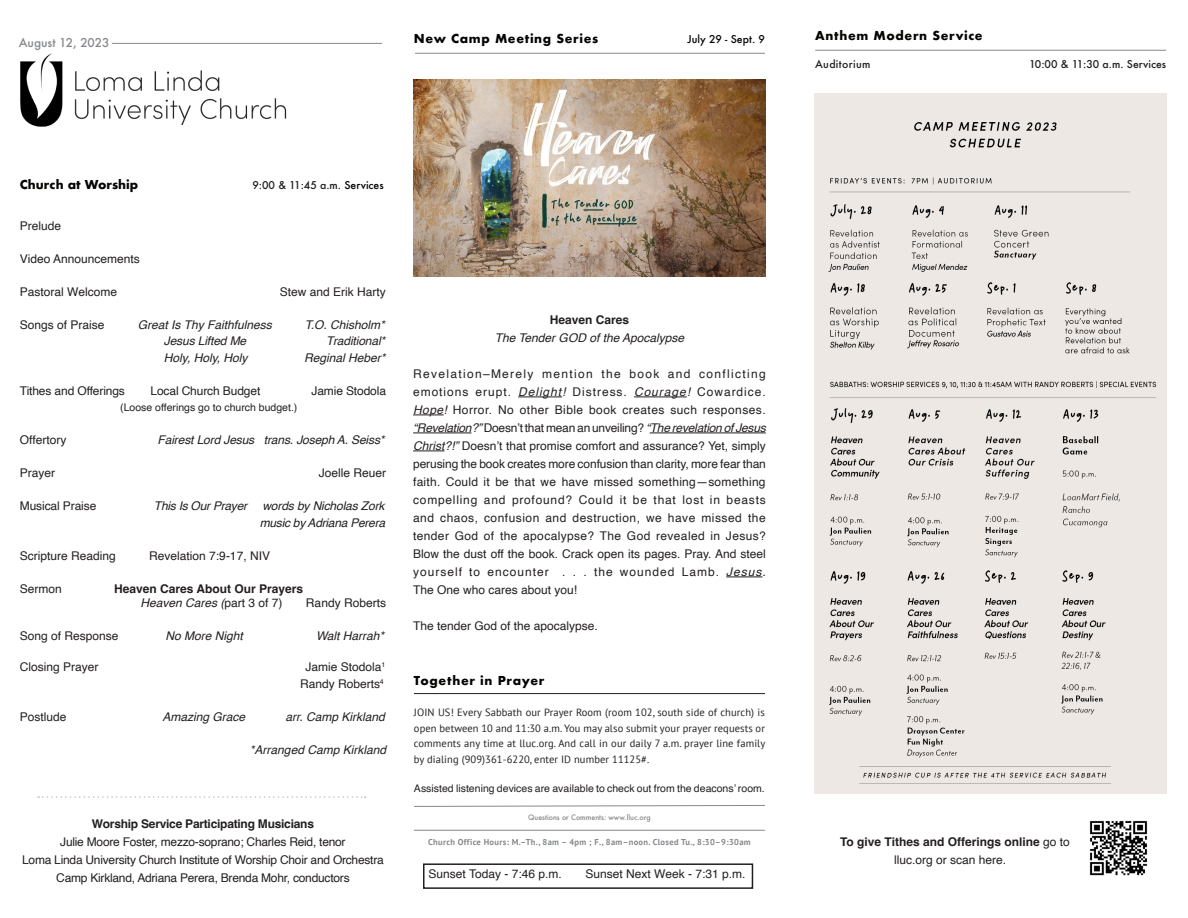
<style>
.page{position:relative;width:1188px;height:918px;background:#fff}
.page>*{position:absolute;margin:0;border:0;box-sizing:border-box;transform-origin:0 0}
.S__School_Options{font:12px/18px "Helvetica";color:#231f20;text-align:justify}
.t1{font:italic 12px "Helvetica";color:#231f20}
.S__School_Options-2{font:12px "Helvetica";letter-spacing:-.02em;color:#231f20}
.t2{font:700 12px/14.4px "Helvetica";color:#231f20;text-align:center}
.t3{font:700 12px "Futura";letter-spacing:.05em;color:#040503}
.t4{font:italic 12px/16.5px "Helvetica";letter-spacing:-.02em;color:#231f20}
.t5{font:700 12px "Helvetica";letter-spacing:-.02em;color:#231f20}
.t6{font:700 12px "Futura";color:#040503}
.t7{font:500 11.85px "Futura";color:#86888b}
.t8{font:10.5px/15.8px "PT Sans";letter-spacing:.01em;color:#231f20;text-align:justify}
.t9{font:10.5px "Helvetica";color:#231f20}
.t10{font:500 10.5px "Futura";color:#231f20}
.t11{font:500 10.5px "Futura";color:#040503}
.t12{font:500 10.5px "Futura";letter-spacing:.03em;color:#231f20}
.t13{font:700 8.55px "PT Sans";letter-spacing:.04em;color:#86888b}
.t14{font:500 7.35px "Futura";color:#86888b}
.s1{color:#040503}
.s2{font-weight:400;font-style:italic}
.s3{font-weight:400}
.s4{font-style:italic}
</style>
<div class="page">
<hr style="left:112px;top:43px;width:270px;height:1px;background:#86888b">
<hr style="left:815px;top:50px;width:351px;height:1px;background:#86888b">
<img style="left:20px;top:53px;width:267px;height:74px">
<svg style="left:38px;top:796px;width:328px;height:2px"></svg>
<hr style="left:518px;top:397px;width:44px;height:1px;background:#231f20">
<hr style="left:634px;top:397px;width:53px;height:1px;background:#231f20">
<hr style="left:413px;top:415px;width:31px;height:1px;background:#231f20">
<hr style="left:413px;top:433px;width:58px;height:1px;background:#231f20">
<hr style="left:650px;top:433px;width:116px;height:1px;background:#231f20">
<hr style="left:413px;top:451px;width:31px;height:1px;background:#231f20">
<hr style="left:726px;top:577px;width:36px;height:1px;background:#231f20">
<hr style="left:415px;top:53px;width:350px;height:1px;background:#86888b">
<img style="left:414px;top:80px;width:351px;height:196px">
<hr style="left:414px;top:693px;width:351px;height:1px;background:#231f20">
<hr style="left:414px;top:830px;width:351px;height:1px;background:#86888b">
<svg style="left:414px;top:805px;width:351px;height:2px"></svg>
<img style="left:815px;top:94px;width:351px;height:699px">
<div style="left:423px;top:863px;width:330px;height:26px;border:2px solid #231f20"></div>
<img style="left:1089px;top:820px;width:59px;height:56px">
<p class="t7" style="left:19px;top:35px;width:92px">August 12, 2023</p>
<p class="t3" style="left:414px;top:30px;width:186px">New Camp Meeting Series</p>
<p class="t11" style="left:687px;top:32px;width:79px">July 29 - Sept. 9</p>
<p class="t6" style="left:20px;top:176px;width:120px">Church at Worship</p>
<p class="t10" style="left:252px;top:178px;width:133px">9:00 &amp; 11:45 a.m. <span class="s1">Services</span></p>
<p class="S__School_Options" style="left:20px;top:217px;width:43px">Prelude</p>
<p class="S__School_Options" style="left:20px;top:250px;width:121px">Video Announcements</p>
<p class="S__School_Options" style="left:20px;top:283px;width:99px">Pastoral Welcome</p>
<p class="S__School_Options" style="left:280px;top:283px;width:108px">Stew and Erik Harty</p>
<p class="S__School_Options" style="left:20px;top:316px;width:86px">Songs of Praise</p>
<p class="t1" style="left:138px;top:315px;width:135px">Great Is Thy Faithfulness</p>
<p class="t1" style="left:305px;top:315px;width:82px">T.O. Chisholm*</p>
<p class="t1" style="left:164px;top:332px;width:84px">Jesus Lifted Me</p>
<p class="t1" style="left:326px;top:332px;width:60px">Traditional*</p>
<p class="t1" style="left:164px;top:348px;width:85px">Holy, Holy, Holy</p>
<p class="t1" style="left:304px;top:348px;width:83px">Reginal Heber*</p>
<p class="S__School_Options" style="left:20px;top:382px;width:107px">Tithes and Offerings</p>
<p class="S__School_Options" style="left:150px;top:382px;width:111px">Local Church Budget</p>
<p class="S__School_Options" style="left:312px;top:382px;width:76px">Jamie Stodola</p>
<p class="t9" style="left:120px;top:400px;width:179px">(Loose offerings go to church budget.)</p>
<p class="S__School_Options" style="left:20px;top:432px;width:48px">Offertory</p>
<p class="t1" style="left:158px;top:431px;width:228px">Fairest Lord Jesus trans. Joseph A. Seiss*</p>
<p class="S__School_Options" style="left:20px;top:465px;width:37px">Prayer</p>
<p class="S__School_Options" style="left:319px;top:465px;width:69px">Joelle Reuer</p>
<p class="S__School_Options" style="left:20px;top:498px;width:78px">Musical Praise</p>
<p class="t4" style="left:154px;top:498px;width:95px">This Is Our Prayer</p>
<p class="t4" style="left:260px;top:498px;width:127px">words by Nicholas Zork music by Adriana Perera</p>
<p class="S__School_Options" style="left:20px;top:547px;width:98px">Scripture Reading</p>
<p class="S__School_Options" style="left:149px;top:547px;width:122px">Revelation 7:9-17, NIV</p>
<p class="S__School_Options" style="left:20px;top:580px;width:44px">Sermon</p>
<p class="t2" style="left:114px;top:583px;width:190px">Heaven Cares About Our Prayers<br><span class="s2">Heaven Cares (</span><span class="s3">part 3 of 7)</span></p>
<p class="S__School_Options" style="left:306px;top:594px;width:82px">Randy Roberts</p>
<p class="S__School_Options" style="left:20px;top:627px;width:100px">Song of Response</p>
<p class="t1" style="left:165px;top:627px;width:79px">No More Night</p>
<p class="t1" style="left:316px;top:627px;width:70px">Walt Harrah*</p>
<p class="S__School_Options" style="left:20px;top:658px;width:80px">Closing Prayer</p>
<p class="S__School_Options" style="left:305px;top:658px;width:81px">Jamie Stodola<sup>1</sup></p>
<p class="S__School_Options" style="left:300px;top:675px;width:85px">Randy Roberts<sup>4</sup></p>
<p class="S__School_Options" style="left:20px;top:708px;width:48px">Postlude</p>
<p class="t1" style="left:163px;top:707px;width:84px">Amazing Grace</p>
<p class="t1" style="left:285px;top:707px;width:101px">arr. Camp Kirkland</p>
<p class="t1" style="left:250px;top:740px;width:138px">*Arranged Camp Kirkland</p>
<p class="t5" style="left:92px;top:816px;width:224px">Worship Service Participating Musicians</p>
<p class="S__School_Options-2" style="left:60px;top:833px;width:287px">Julie Moore Foster, mezzo-soprano; Charles Reid, tenor</p>
<p class="S__School_Options-2" style="left:22px;top:851px;width:363px">Loma Linda University Church Institute of Worship Choir and Orchestra</p>
<p class="S__School_Options-2" style="left:56px;top:869px;width:295px">Camp Kirkland, Adriana Perera, Brenda Mohr, conductors</p>
<p class="t2" style="left:550px;top:314px;width:81px">Heaven Cares</p>
<p class="t1" style="left:495px;top:328px;width:191px">The Tender GOD of the Apocalypse</p>
<p class="S__School_Options" style="left:413px;top:365px;width:354px">Revelation–Merely mention the book and conflicting emotions erupt. <span class="s4">Delight!</span> Distress. <span class="s4">Courage!</span> Cowardice.<br><span class="s4">Hope!</span> Horror. No other Bible book creates such responses.</p>
<p class="S__School_Options" style="left:413px;top:419px;width:354px"><span class="s4">“Revelation?”</span> Doesn’t that mean an unveiling? <span class="s4">“The revelation of Jesus Christ?!”</span> Doesn’t that promise comfort and assurance? Yet, simply perusing the book creates more confusion than clarity, more fear than</p>
<p class="S__School_Options" style="left:413px;top:473px;width:354px">faith. Could it be that we have missed something—something compelling and profound? Could it be that lost in beasts and chaos, confusion and destruction, we have missed the tender God of the apocalypse? The God revealed in Jesus?</p>
<p class="S__School_Options" style="left:413px;top:545px;width:354px">Blow the dust off the book. Crack open its pages. Pray. And steel yourself to encounter . . . the wounded Lamb. <span class="s4">Jesus.<br></span>The One who cares about you!</p>
<p class="S__School_Options" style="left:413px;top:617px;width:186px">The tender God of the apocalypse.</p>
<p class="t3" style="left:414px;top:672px;width:132px">Together in Prayer</p>
<p class="t8" style="left:414px;top:704px;width:353px">JOIN US! Every Sabbath our Prayer Room (room 102, south side of church) is open between 10 and 11:30 a.m. You may also submit your prayer requests or comments any time at lluc.org. And call in our daily 7 a.m. prayer line family by dialing (909)361-6220, enter ID number 11125#.</p>
<p class="t9" style="left:414px;top:780px;width:352px">Assisted listening devices are available to check out from the deacons’ room.</p>
<p class="t14" style="left:528px;top:812px;width:124px">Questions or Comments: www.lluc.org</p>
<p class="t13" style="left:428px;top:836px;width:324px">Church Office Hours: M.–Th., 8am – 4pm ; F., 8am–noon. Closed Tu., 8:30–9:30am</p>
<p class="S__School_Options" style="left:429px;top:866px;width:135px">Sunset Today - 7:46 p.m.</p>
<p class="S__School_Options" style="left:586px;top:866px;width:161px">Sunset Next Week - 7:31 p.m.</p>
<p class="t3" style="left:815px;top:27px;width:169px">Anthem Modern Service</p>
<p class="t12" style="left:815px;top:57px;width:57px">Auditorium</p>
<p class="t10" style="left:1029px;top:57px;width:139px">10:00 &amp; 11:30 a.m. Services</p>
<p class="t2" style="left:894px;top:834px;width:177px;line-height:18px;text-align:left;text-indent:-54px">To give Tithes and Offerings online <span class="s3">go to lluc.org or scan here.</span></p>
</div>
